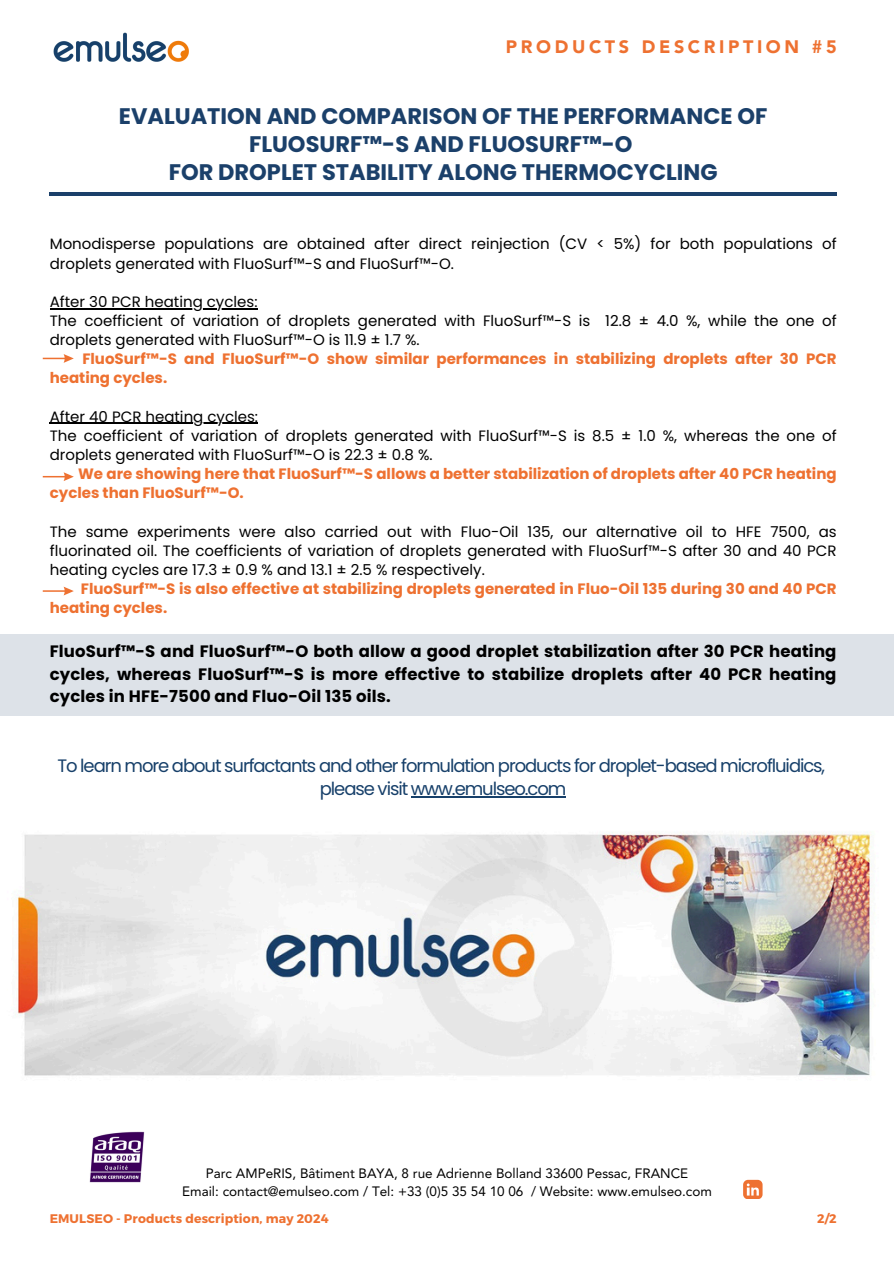
<style>
.page{position:relative;width:894px;height:1264px;background:#fff}
.page>*{position:absolute;margin:0;border:0;box-sizing:border-box;transform-origin:0 0}
.t1{font:700 22.5px/28.2px "Poppins";color:#1b406a;text-align:center}
.t2{font:18px/23.7px "Poppins";letter-spacing:-.06em;color:#17406a;text-align:center}
.t3{font:900 18px "Avenir";letter-spacing:.2em;color:#ee7131}
.t4{font:700 16.5px/22.5px "Poppins";letter-spacing:.01em;color:#000;text-align:justify}
.t5{font:15px/19.2px "Poppins";color:#000}
.t6{font:700 15px "Poppins";color:#ee7131}
.t7{font:13.5px/18px "Avenir";color:#000;text-align:center}
.t8{font:700 12.45px "Montserrat";letter-spacing:.01em;color:#ee7131}
</style>
<div class="page">
<img style="left:16px;top:832px;width:857px;height:244px">
<svg style="left:743px;top:1179px;width:19px;height:19px"></svg>
<img style="left:89px;top:1131px;width:55px;height:51px">
<div style="left:0;top:634px;width:893px;height:82px;background:#dde2e8"></div>
<hr style="left:50px;top:192px;width:786px;height:4px;background:#1b406a">
<img style="left:53px;top:32px;width:136px;height:30px">
<hr style="left:411px;top:796px;width:154px;height:1px;background:#17406a">
<hr style="left:50px;top:308px;width:207px;height:1px;background:#000">
<hr style="left:50px;top:423px;width:208px;height:1px;background:#000">
<svg style="left:43px;top:354px;width:31px;height:9px"></svg>
<svg style="left:43px;top:472px;width:31px;height:9px"></svg>
<svg style="left:43px;top:586px;width:31px;height:9px"></svg>
<p class="t3" style="left:506px;top:34px;width:332px">PRODUCTS DESCRIPTION #5</p>
<p class="t1" style="left:119px;top:102px;width:650px">EVALUATION AND COMPARISON OF THE PERFORMANCE OF<br>FLUOSURF™-S AND FLUOSURF™-O<br>FOR DROPLET STABILITY ALONG THERMOCYCLING</p>
<h3 class="t5" style="left:50px;top:235px;width:788px">Monodisperse populations are obtained after direct reinjection (CV &lt; 5%) for both populations of droplets generated with FluoSurf™-S and FluoSurf™-O.</h3>
<h4 class="t5" style="left:50px;top:292px;width:209px">After 30 PCR heating cycles:</h4>
<h4 class="t5" style="left:50px;top:311px;width:788px">The coefficient of variation of droplets generated with FluoSurf™-S is 12.8 ± 4.0 %, while the one of</h4>
<h4 class="t5" style="left:50px;top:330px;width:371px">droplets generated with FluoSurf™-O is 11.9 ± 1.7 %.</h4>
<h4 class="t6" style="left:82px;top:348px;width:755px">FluoSurf™-S and FluoSurf™-O show similar performances in stabilizing droplets after 30 PCR</h4>
<h4 class="t6" style="left:50px;top:367px;width:119px">heating cycles.</h4>
<p class="t5" style="left:50px;top:407px;width:210px">After 40 PCR heating cycles:</p>
<p class="t5" style="left:50px;top:426px;width:788px">The coefficient of variation of droplets generated with FluoSurf™-S is 8.5 ± 1.0 %, whereas the one of</p>
<p class="t5" style="left:50px;top:445px;width:384px">droplets generated with FluoSurf™-O is 22.3 ± 0.8 %.</p>
<p class="t6" style="left:78px;top:463px;width:759px">We are showing here that FluoSurf™-S allows a better stabilization of droplets after 40 PCR heating</p>
<p class="t6" style="left:50px;top:482px;width:195px">cycles than FluoSurf™-O.</p>
<p class="t5" style="left:50px;top:521px;width:788px">The same experiments were also carried out with Fluo-Oil 135, our alternative oil to HFE 7500, as</p>
<p class="t5" style="left:50px;top:541px;width:788px">fluorinated oil. The coefficients of variation of droplets generated with FluoSurf™-S after 30 and 40 PCR</p>
<p class="t5" style="left:50px;top:560px;width:436px">heating cycles are 17.3 ± 0.9 % and 13.1 ± 2.5 % respectively.</p>
<p class="t6" style="left:81px;top:578px;width:757px">FluoSurf™-S is also effective at stabilizing droplets generated in Fluo-Oil 135 during 30 and 40 PCR</p>
<p class="t6" style="left:50px;top:597px;width:119px">heating cycles.</p>
<p class="t4" style="left:50px;top:640px;width:788px">FluoSurf™-S and FluoSurf™-O both allow a good droplet stabilization after 30 PCR heating cycles, whereas FluoSurf™-S is more effective to stabilize droplets after 40 PCR heating cycles in HFE-7500 and Fluo-Oil 135 oils.</p>
<h6 class="t2" style="left:57px;top:753px;width:769px">To learn more about surfactants and other formulation products for droplet-based microfluidics, please visit www.emulseo.com</h6>
<h2 class="t7" style="left:182px;top:1164px;width:531px">Parc AMPeRIS, Bâtiment BAYA, 8 rue Adrienne Bolland 33600 Pessac, FRANCE<br>Email: contact@emulseo.com / Tel: +33 (0)5 35 54 10 06 / Website: www.emulseo.com</h2>
<h6 class="t8" style="left:50px;top:1210px;width:280px">EMULSEO - Products description, may 2024</h6>
<h6 class="t8" style="left:816px;top:1210px;width:21px">2/2</h6>
</div>
